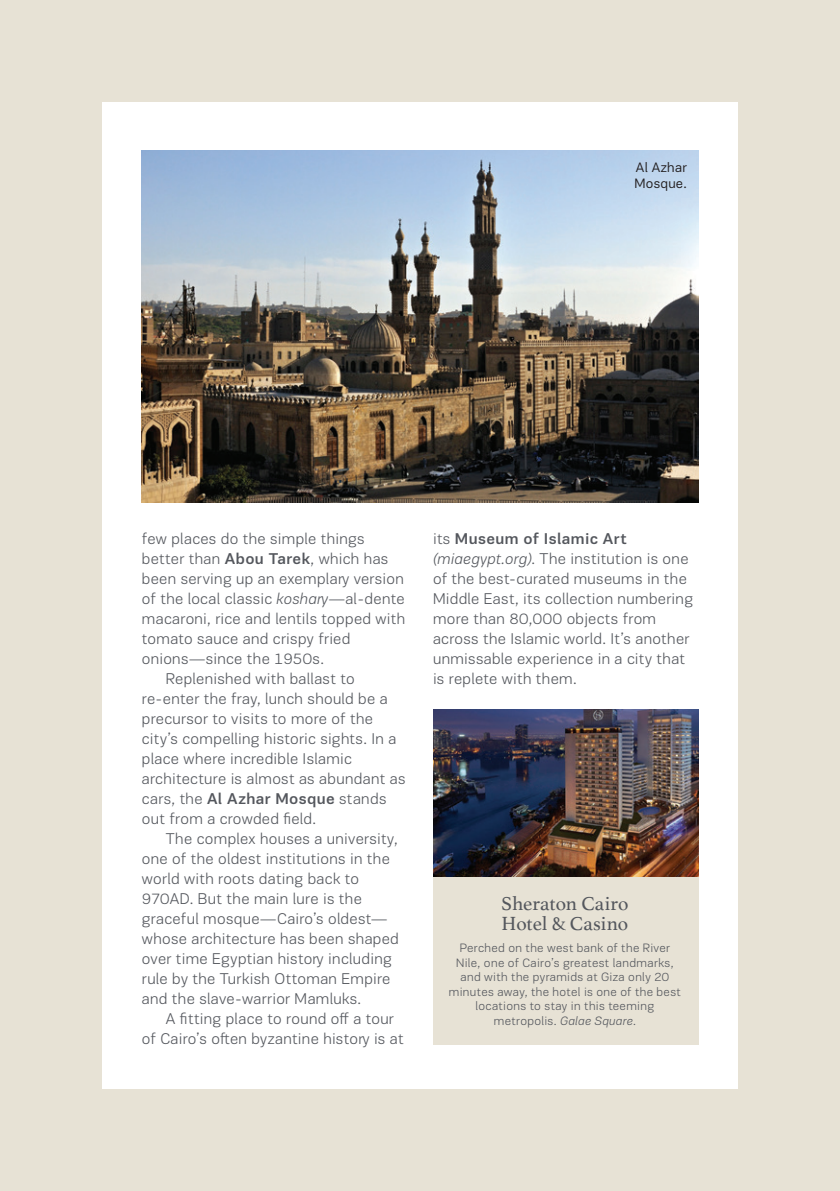
<style>
.page{position:relative;width:840px;height:1191px;background:#fff}
.page>*{position:absolute;margin:0;border:0;box-sizing:border-box;transform-origin:0 0}
.t1{font:20px/20px "Athelas";color:#54575d}
.t2{font:300 16px/20px "PF Encore Sans Pro";letter-spacing:.02em;color:#54575d}
.t3{font:14px/16px "PF Encore Sans Pro";letter-spacing:.02em;color:#231f20}
.t4{font:300 12.4px/14.4px "PF Encore Sans Pro";letter-spacing:.03em;color:#54575d;text-align:center}
.s1{font-weight:500}
.s2{font-style:italic}
</style>
<div class="page">
<div style="left:0;top:0;width:839px;height:1191px;background:#e7e2d5"></div>
<div style="left:102px;top:102px;width:635px;height:987px;background:#fff"></div>
<div style="left:433px;top:876px;width:264px;height:168px;background:#e7e2d5"></div>
<img style="left:433px;top:709px;width:264px;height:168px">
<img style="left:142px;top:150px;width:555px;height:353px">
<p class="t3" style="left:634px;top:160px;width:54px">Al Azhar<br>Mosque.</p>
<p class="t2" style="left:142px;top:528px;width:224px">few places do the simple things</p>
<p class="t2" style="left:142px;top:548px;width:248px">better than <span class="s1">Abou Tarek</span>, which has</p>
<p class="t2" style="left:142px;top:568px;width:263px">been serving up an exemplary version</p>
<p class="t2" style="left:142px;top:588px;width:264px">of the local classic <span class="s2">koshary</span>—al-dente</p>
<p class="t2" style="left:142px;top:608px;width:265px">macaroni, rice and lentils topped with</p>
<p class="t2" style="left:142px;top:628px;width:210px">tomato sauce and crispy fried</p>
<p class="t2" style="left:142px;top:648px;width:183px">onions—since the 1950s.</p>
<p class="t2" style="left:166px;top:668px;width:190px">Replenished with ballast to</p>
<p class="t2" style="left:142px;top:688px;width:247px">re-enter the fray, lunch should be a</p>
<p class="t2" style="left:142px;top:708px;width:232px">precursor to visits to more of the</p>
<p class="t2" style="left:142px;top:728px;width:256px">city’s compelling historic sights. In a</p>
<p class="t2" style="left:142px;top:748px;width:211px">place where incredible Islamic</p>
<p class="t2" style="left:142px;top:768px;width:265px">architecture is almost as abundant as</p>
<p class="t2" style="left:142px;top:788px;width:246px">cars, the <span class="s1">Al Azhar Mosque</span> stands</p>
<p class="t2" style="left:142px;top:808px;width:176px">out from a crowded field.</p>
<p class="t2" style="left:166px;top:828px;width:233px">The complex houses a university,</p>
<p class="t2" style="left:142px;top:848px;width:249px">one of the oldest institutions in the</p>
<p class="t2" style="left:142px;top:868px;width:219px">world with roots dating back to</p>
<p class="t2" style="left:142px;top:888px;width:221px">970AD. But the main lure is the</p>
<p class="t2" style="left:142px;top:908px;width:247px">graceful mosque—Cairo’s oldest—</p>
<p class="t2" style="left:142px;top:928px;width:258px">whose architecture has been shaped</p>
<p class="t2" style="left:142px;top:948px;width:251px">over time Egyptian history including</p>
<p class="t2" style="left:142px;top:968px;width:250px">rule by the Turkish Ottoman Empire</p>
<p class="t2" style="left:142px;top:988px;width:221px">and the slave-warrior Mamluks.</p>
<p class="t2" style="left:166px;top:1008px;width:229px">A fitting place to round off a tour</p>
<p class="t2" style="left:142px;top:1028px;width:263px">of Cairo’s often byzantine history is at</p>
<p class="t2" style="left:433px;top:528px;width:261px">its <span class="s1">Museum of Islamic Art </span><span class="s2">(miaegypt.org)</span>. The institution is one of the best-curated museums in the Middle East, its collection numbering more than 80,000 objects from across the Islamic world. It’s another unmissable experience in a city that is replete with them.</p>
<p class="t1" style="left:501px;top:892px;width:129px">Sheraton Cairo<br>Hotel &amp; Casino</p>
<p class="t4" style="left:448px;top:941px;width:233px">Perched on the west bank of the River Nile, one of Cairo’s greatest landmarks, and with the pyramids at Giza only 20 minutes away, the hotel is one of the best locations to stay in this teeming metropolis. <span class="s2">Galae Square</span>.</p>
</div>
